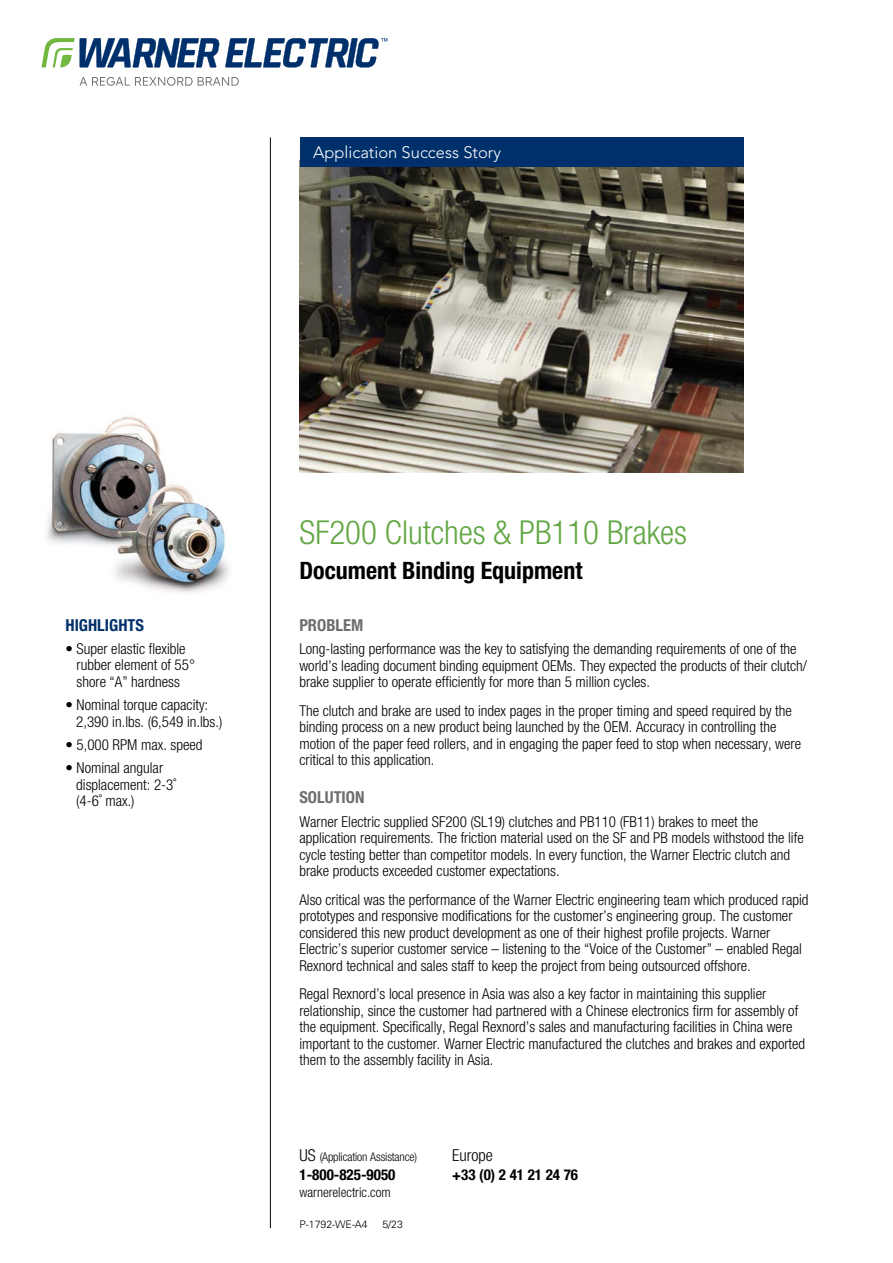
<style>
.page{position:relative;width:893px;height:1263px;background:#fff}
.page>*{position:absolute;margin:0;border:0;box-sizing:border-box;transform-origin:0 0}
.t1{font:300 condensed 33px "Helvetica Neue LT Std";color:#62a744}
.t2{font:700 condensed 24px "Helvetica Neue LT Std";color:#000}
.t3{font:300 16.5px "Avenir LT Std";color:#fff}
.t4{font:700 condensed 16.5px "Helvetica Neue LT Std";color:#6d6e71}
.Highlights_Header{font:700 condensed 16.5px "Helvetica Neue LT Std";color:#00306b}
.t5{font:300 condensed 16.5px "Helvetica Neue LT Std";color:#000}
.t6{font:300 condensed 15px/16.5px "Helvetica Neue LT Std";color:#000}
.t7{font:700 condensed 15px "Helvetica Neue LT Std";color:#000}
.t8{font:300 condensed 13.5px "Helvetica Neue LT Std";color:#000}
.t9{font:300 condensed 12px "Helvetica Neue LT Std";letter-spacing:-.01em;color:#000}
.t10{font:300 10.5px "Univers LT Std";color:#000}
.s1{font-size:16.5px}
</style>
<div class="page">
<img style="left:300px;top:167px;width:443px;height:305px">
<div style="left:300px;top:137px;width:443px;height:30px;background:#00306b"></div>
<hr style="left:270px;top:137px;width:1px;height:1091px;background:#000">
<img style="left:46px;top:416px;width:183px;height:177px">
<svg style="left:80px;top:77px;width:159px;height:9px"></svg>
<svg style="left:41px;top:38px;width:346px;height:29px"></svg>
<p class="t3" style="left:313px;top:143px;width:189px">Application Success Story</p>
<p class="Highlights_Header" style="left:66px;top:615px;width:80px">HIGHLIGHTS</p>
<p class="t6" style="left:77px;top:640px;width:120px;text-indent:-11px">• Super elastic flexible rubber element of 55° shore “A” hardness</p>
<p class="t6" style="left:76px;top:696px;width:148px;text-indent:-11px">• Nominal torque capacity:<br>2,390 in.lbs. (6,549 in.lbs.)</p>
<p class="t6" style="left:66px;top:736px;width:139px">• 5,000 RPM max. speed</p>
<p class="t6" style="left:76px;top:759px;width:101px;text-indent:-11px">• Nominal angular displacement: 2-3˚ (4-6˚ max.)</p>
<p class="t1" style="left:300px;top:513px;width:389px">SF200 Clutches &amp; PB110 Brakes</p>
<p class="t2" style="left:300px;top:556px;width:284px">Document Binding Equipment</p>
<p class="t4" style="left:299px;top:615px;width:65px">PROBLEM</p>
<p class="t6" style="left:299px;top:641px;width:509px">Long-lasting performance was the key to satisfying the demanding requirements of one of the world’s leading document binding equipment OEMs. They expected the products of their clutch/ brake supplier to operate efficiently for more than 5 million cycles.</p>
<p class="t6" style="left:299px;top:702px;width:503px">The clutch and brake are used to index pages in the proper timing and speed required by the binding process on a new product being launched by the OEM. Accuracy in controlling the motion of the paper feed rollers, and in engaging the paper feed to stop when necessary, were critical to this application.</p>
<p class="t4" style="left:299px;top:787px;width:67px">SOLUTION</p>
<p class="t6" style="left:299px;top:813px;width:506px">Warner Electric supplied SF200 (SL19) clutches and PB110 (FB11) brakes to meet the application requirements. The friction material used on the SF and PB models withstood the life cycle testing better than competitor models. In every function, the Warner Electric clutch and brake products exceeded customer expectations.</p>
<p class="t6" style="left:299px;top:891px;width:511px">Also critical was the performance of the Warner Electric engineering team which produced rapid prototypes and responsive modifications for the customer’s engineering group. The customer considered this new product development as one of their highest profile projects. Warner Electric’s superior customer service – listening to the “Voice of the Customer” – enabled Regal Rexnord technical and sales staff to keep the project from being outsourced offshore.</p>
<p class="t6" style="left:299px;top:985px;width:507px">Regal Rexnord’s local presence in Asia was also a key factor in maintaining this supplier relationship, since the customer had partnered with a Chinese electronics firm for assembly of the equipment. Specifically, Regal Rexnord’s sales and manufacturing facilities in China were important to the customer. Warner Electric manufactured the clutches and brakes and exported them to the assembly facility in Asia.</p>
<p class="t9" style="left:300px;top:1149px;width:119px"><span class="s1">US</span> (Application Assistance)</p>
<p class="t7" style="left:300px;top:1166px;width:97px">1-800-825-9050</p>
<p class="t8" style="left:300px;top:1184px;width:93px">warnerelectric.com</p>
<p class="t10" style="left:300px;top:1218px;width:70px">P-1792-WE-A4</p>
<p class="t10" style="left:382px;top:1218px;width:22px">5/23</p>
<p class="t5" style="left:452px;top:1145px;width:42px">Europe</p>
<p class="t7" style="left:452px;top:1166px;width:127px">+33 (0) 2 41 21 24 76</p>
</div>
